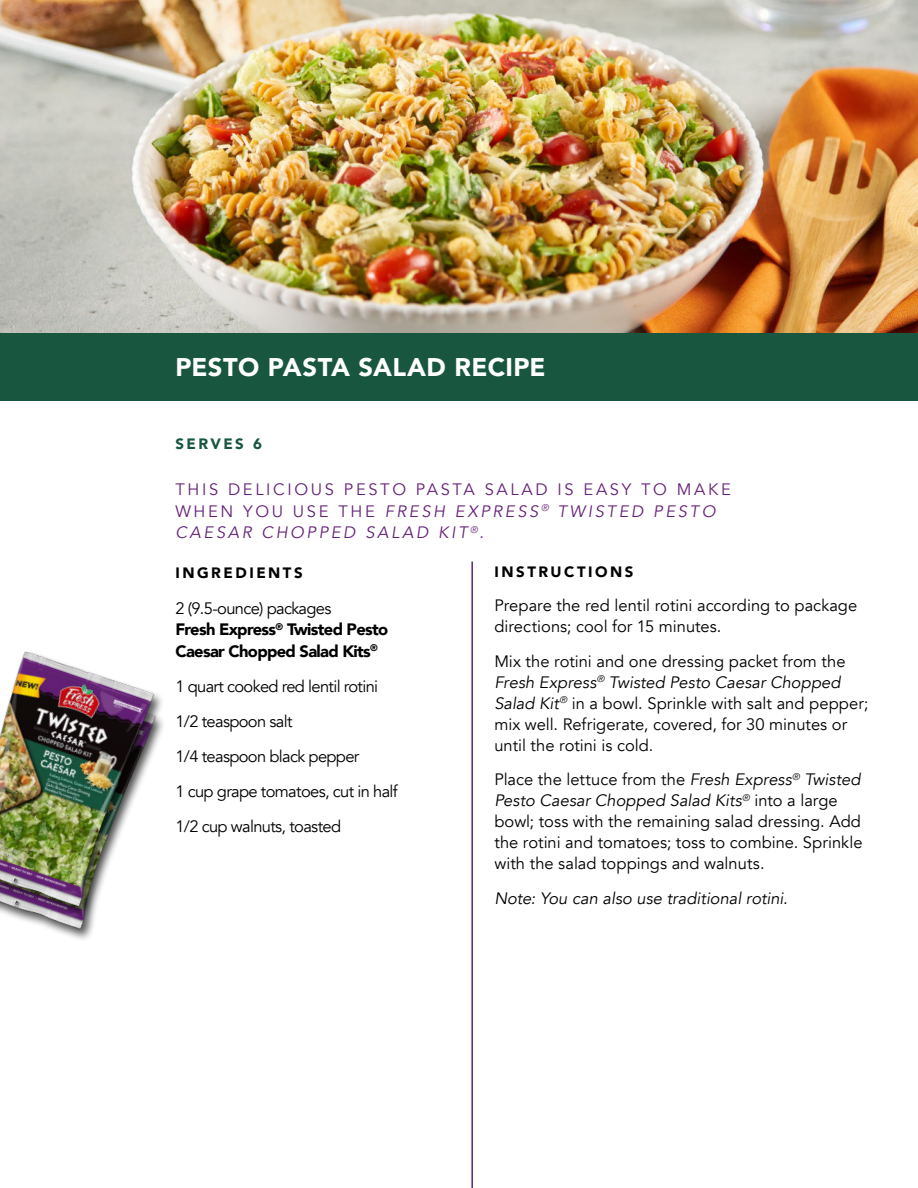
<style>
.page{position:relative;width:918px;height:1188px;background:#fff}
.page>*{position:absolute;margin:0;border:0;box-sizing:border-box;transform-origin:0 0}
.t1{font:900 25.5px "Avenir";letter-spacing:.015em;color:#fff}
.t2{font:16.5px/21px "Avenir";color:#000}
.t3{font:16.5px/35.1px "Avenir";letter-spacing:-.04em;color:#000}
.t4{font:16.5px/21.6px "Avenir";letter-spacing:.16em;color:#652177}
.t5{font:900 16.5px/21.6px "Avenir";letter-spacing:-.04em;color:#000}
.t6{font:italic 16.5px "Avenir";color:#000}
.t7{font:900 15px "Avenir";letter-spacing:.17em;color:#000}
.t8{font:900 15px "Avenir";letter-spacing:.16em;color:#185640}
.s1{font-style:italic}
.s2{font-weight:400}
</style>
<div class="page">
<div style="left:0;top:332px;width:918px;height:69px;background:#185640"></div>
<img style="left:0;top:0;width:918px;height:332px">
<hr style="left:471px;top:562px;width:2px;height:626px;background:#652177">
<img style="left:31px;top:922px;width:63px;height:17px">
<img style="left:0;top:651px;width:163px;height:271px">
<h1 class="t1" style="left:175px;top:357px;width:372px">PESTO PASTA SALAD RECIPE</h1>
<p class="t8" style="left:175px;top:438px;width:88px">SERVES 6</p>
<p class="t4" style="left:175px;top:480px;width:557px">THIS DELICIOUS PESTO PASTA SALAD IS EASY TO MAKE<br>WHEN YOU USE THE <span class="s1">FRESH EXPRESS</span> <sup>®</sup> <span class="s1">TWISTED PESTO<br>CAESAR CHOPPED SALAD KIT</span> <sup>®</sup>.</p>
<p class="t7" style="left:175px;top:567px;width:129px">INGREDIENTS</p>
<p class="t5" style="left:175px;top:598px;width:214px"><span class="s2">2 (9.5-ounce) packages<br></span>Fresh Express<sup>®</sup> Twisted Pesto<br>Caesar Chopped Salad Kits<sup>®</sup></p>
<p class="t3" style="left:175px;top:670px;width:224px">1 quart cooked red lentil rotini<br>1/2 teaspoon salt<br>1/4 teaspoon black pepper<br>1 cup grape tomatoes, cut in half<br>1/2 cup walnuts, toasted</p>
<p class="t7" style="left:494px;top:566px;width:141px">INSTRUCTIONS</p>
<p class="t2" style="left:494px;top:597px;width:364px">Prepare the red lentil rotini according to package directions; cool for 15 minutes.</p>
<p class="t2" style="left:494px;top:652px;width:376px">Mix the rotini and one dressing packet from the <span class="s1">Fresh Express</span><sup>®</sup> <span class="s1">Twisted Pesto Caesar Chopped Salad Kit</span><sup>®</sup> in a bowl. Sprinkle with salt and pepper; mix well. Refrigerate, covered, for 30 minutes or until the rotini is cold.</p>
<p class="t2" style="left:494px;top:771px;width:370px">Place the lettuce from the <span class="s1">Fresh Express</span><sup>®</sup> <span class="s1">Twisted Pesto Caesar Chopped Salad Kits</span><sup>®</sup> into a large bowl; toss with the remaining salad dressing. Add the rotini and tomatoes; toss to combine. Sprinkle with the salad toppings and walnuts.</p>
<p class="t6" style="left:494px;top:891px;width:295px">Note: You can also use traditional rotini.</p>
</div>
